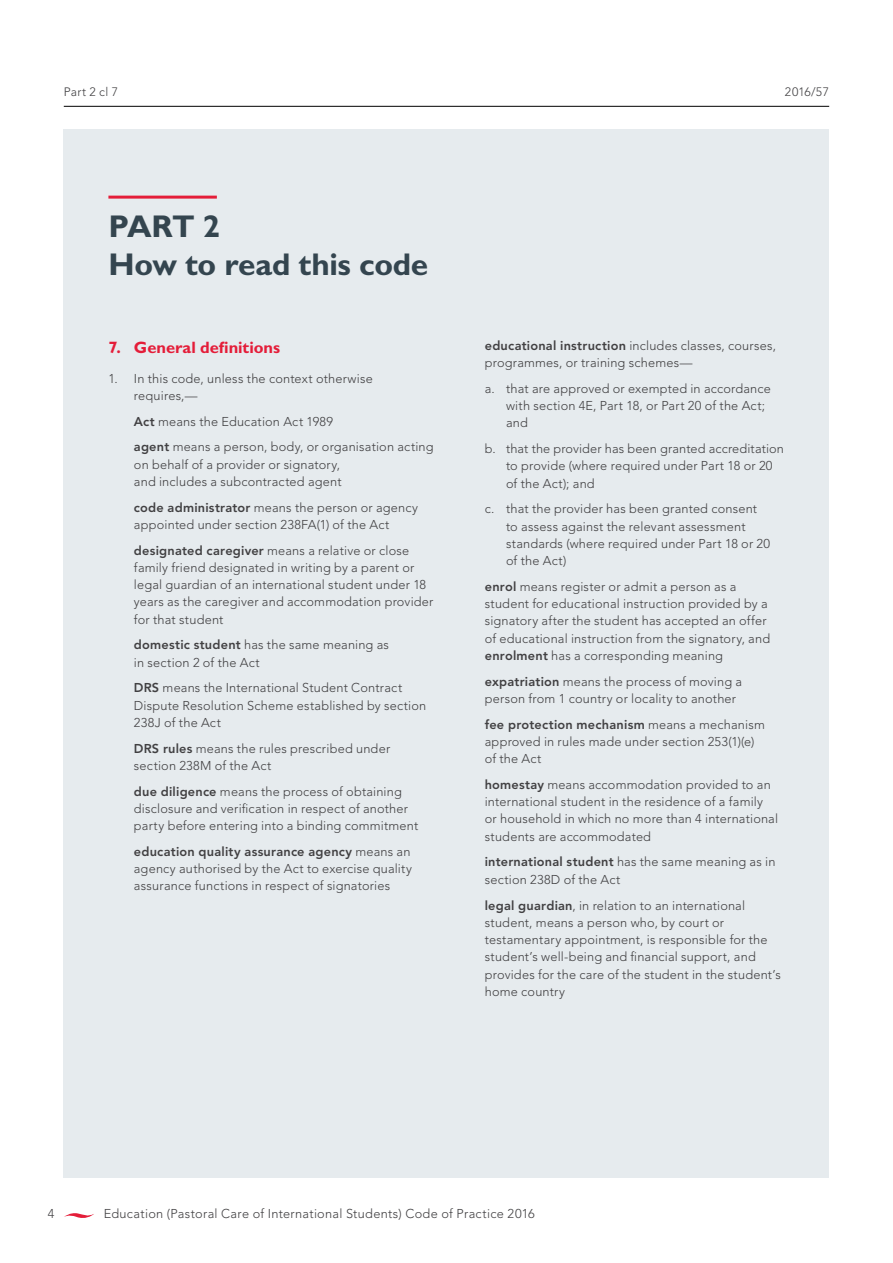
<style>
.page{position:relative;width:893px;height:1263px;background:#fff}
.page>*{position:absolute;margin:0;border:0;box-sizing:border-box;transform-origin:0 0}
.t1{font:700 31.5px/37.8px "Gill Sans Maori";letter-spacing:-.01em;color:#34454f}
.t2{font:700 16.5px "Gill Sans Maori";color:#e41d39}
.t3{font:300 12.75px/17.2px "Avenir LT Pro";letter-spacing:.015em;color:#414042}
.t4{font:300 12.15px "Avenir LT Pro";letter-spacing:.025em;color:#414042}
.s1{font-weight:800}
</style>
<div class="page">
<hr style="left:64px;top:106px;width:765px;height:1px;background:#000">
<div style="left:64px;top:130px;width:765px;height:1048px;background:#e6ebee"></div>
<svg style="left:64px;top:1213px;width:30px;height:5px"></svg>
<hr style="left:108px;top:196px;width:109px;height:3px;background:#e41d39">
<p class="t4" style="left:64px;top:85px;width:56px">Part 2 cl 7</p>
<h1 class="t1" style="left:108px;top:207px;width:321px">PART 2<br>How to read this code</h1>
<p class="t2" style="left:108px;top:337px;width:173px">7. General definitions</p>
<p class="t3" style="left:134px;top:370px;width:240px;text-indent:-26px">1. I n this code, unless the context otherwise requires,—</p>
<p class="t3" style="left:134px;top:408px;width:301px;line-height:25.8px"><span class="s1">Act</span> means the Education Act 1989<br><span class="s1">agent</span> means a person, body, or organisation acting</p>
<p class="t3" style="left:134px;top:456px;width:209px">on behalf of a provider or signatory, and includes a subcontracted agent</p>
<p class="t3" style="left:134px;top:499px;width:286px"><span class="s1">code administrator</span> means the person or agency appointed under section 238FA(1) of the Act</p>
<p class="t3" style="left:134px;top:542px;width:301px"><span class="s1">designated caregiver</span> means a relative or close family friend designated in writing by a parent or legal guardian of an international student under 18 years as the caregiver and accommodation provider for that student</p>
<p class="t3" style="left:134px;top:636px;width:257px"><span class="s1">domestic student</span> has the same meaning as in section 2 of the Act</p>
<p class="t3" style="left:134px;top:679px;width:294px"><span class="s1">DRS</span> means the I nternational Student Contract<br>Dispute Resolution Scheme established by section<br>238J of the Act</p>
<p class="t3" style="left:134px;top:740px;width:258px"><span class="s1">DRS rules</span> means the rules prescribed under section 238M of the Act</p>
<p class="t3" style="left:134px;top:783px;width:286px"><span class="s1">due diligence</span> means the process of obtaining disclosure and verification in respect of another party before entering into a binding commitment</p>
<p class="t3" style="left:134px;top:843px;width:280px;text-align:justify"><span class="s1">education quality assurance agency</span> means an agency authorised by the Act to exercise quality assurance functions in respect of signatories</p>
<p class="t4" style="left:785px;top:85px;width:46px">2016/57</p>
<p class="t3" style="left:485px;top:337px;width:293px"><span class="s1">educational instruction</span> includes classes, courses, programmes, or training schemes—</p>
<p class="t3" style="left:506px;top:380px;width:266px;text-indent:-21px">a. that are approved or exempted in accordance with section 4E, Part 18, or Part 20 of the Act; and</p>
<p class="t3" style="left:506px;top:440px;width:279px;text-indent:-21px">b. that the provider has been granted accreditation to provide (where required under Part 18 or 20 of the Act); and</p>
<p class="t3" style="left:506px;top:500px;width:266px;text-indent:-21px">c. that the provider has been granted consent to assess against the relevant assessment standards (where required under Part 18 or 20 of the Act)</p>
<p class="t3" style="left:485px;top:578px;width:287px"><span class="s1">enrol</span> means register or admit a person as a student for educational instruction provided by a signatory after the student has accepted an offer of educational instruction from the signatory, and <span class="s1">enrolment</span> has a corresponding meaning</p>
<p class="t3" style="left:485px;top:673px;width:259px"><span class="s1">expatriation</span> means the process of moving a person from 1 country or locality to another</p>
<p class="t3" style="left:485px;top:716px;width:282px"><span class="s1">fee protection mechanism</span> means a mechanism approved in rules made under section 253(1)(e) of the Act</p>
<p class="t3" style="left:485px;top:776px;width:295px"><span class="s1">homestay</span> means accommodation provided to an international student in the residence of a family or household in which no more than 4 international students are accommodated</p>
<p class="t3" style="left:485px;top:853px;width:292px"><span class="s1">international student</span> has the same meaning as in section 238D of the Act</p>
<p class="t3" style="left:485px;top:896px;width:298px"><span class="s1">legal guardian</span>, in relation to an international student, means a person who, by court or testamentary appointment, is responsible for the student’s well-being and financial support, and provides for the care of the student in the student’s home country</p>
<p class="t3" style="left:48px;top:1205px;width:8px">4</p>
<p class="t3" style="left:104px;top:1205px;width:432px">Education (Pastoral Care of International Students) Code of Practice 2016</p>
</div>
